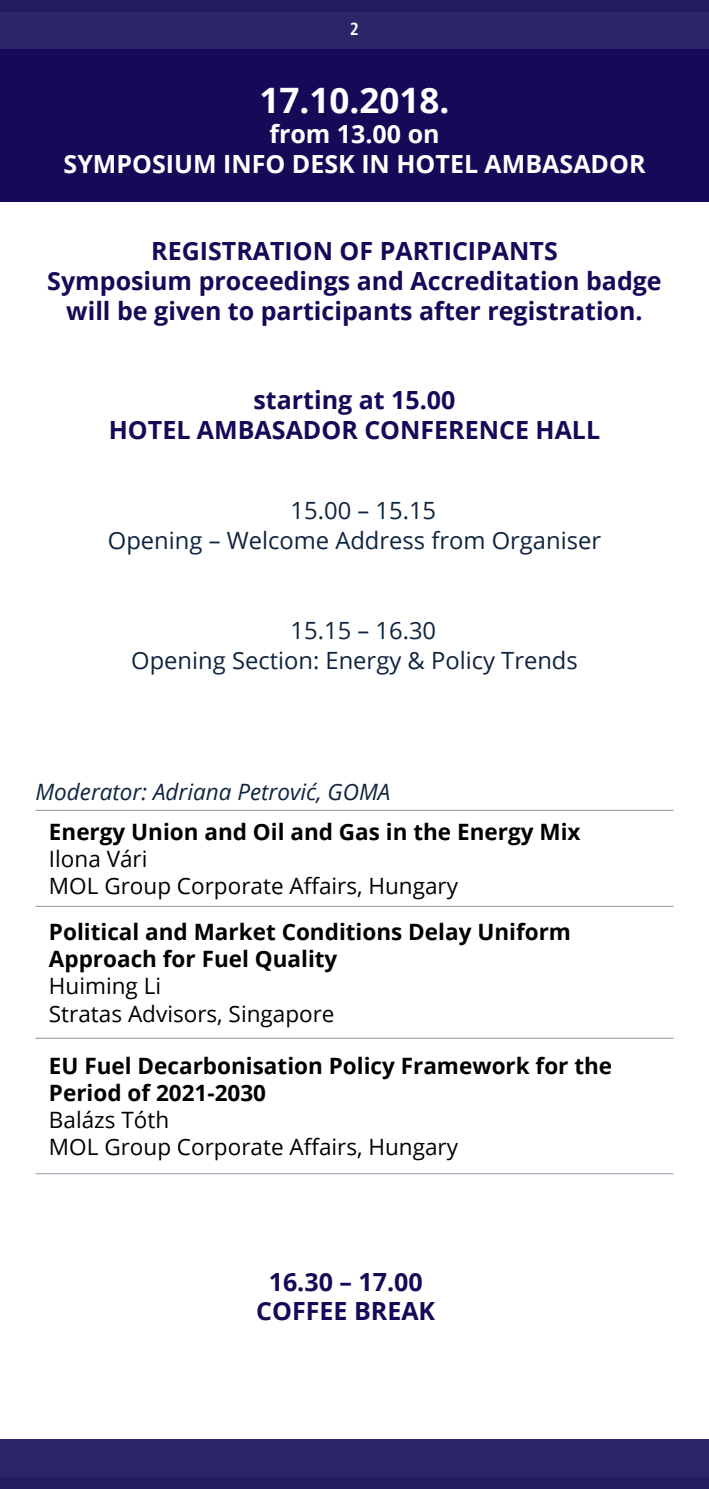
<style>
.page{position:relative;width:709px;height:1489px;background:#fff}
.page>*{position:absolute;margin:0;border:0;box-sizing:border-box;transform-origin:0 0}
.t1{font:700 35px "Open Sans";color:#fff}
.t2{font:700 25px/30px "Open Sans";color:#150958;text-align:center}
.t3{font:700 25px/30px "Open Sans";color:#fff;text-align:center}
.t4{font:23.75px/30px "Open Sans";color:#0f243e}
.t5{font:700 22.5px/27px "Open Sans";color:#000}
.t6{font:22.5px/27px "Open Sans";color:#000}
.t7{font:italic 22.5px "Open Sans";color:#0f243e}
.t8{font:700 condensed 17.5px "Frutiger LT Std";color:#fff}
</style>
<div class="page">
<div style="left:0;top:12px;width:709px;height:38px;background:#2c2567"></div>
<div style="left:0;top:0;width:709px;height:12px;background:#221b60"></div>
<div style="left:0;top:1439px;width:709px;height:37px;background:#2c2567"></div>
<div style="left:0;top:1476px;width:709px;height:12px;background:#221b60"></div>
<div style="left:0;top:50px;width:709px;height:152px;background:#150958"></div>
<hr style="left:35px;top:809px;width:638px;height:1px;background:#939598">
<hr style="left:35px;top:905px;width:638px;height:1px;background:#939598">
<hr style="left:35px;top:1037px;width:638px;height:1px;background:#939598">
<hr style="left:35px;top:1173px;width:638px;height:1px;background:#929fb0">
<p class="t8" style="left:350px;top:19px;width:11px">2</p>
<h1 class="t1" style="left:259px;top:76px;width:191px">17.10.2018.</h1>
<p class="t3" style="left:64px;top:118px;width:583px">from 13.00 on<br>SYMPOSIUM INFO DESK IN HOTEL AMBASADOR</p>
<p class="t2" style="left:47px;top:235px;width:616px">REGISTRATION OF PARTICIPANTS<br>Symposium proceedings and Accreditation badge will be given to participants after registration.</p>
<p class="t2" style="left:109px;top:384px;width:493px">starting at 15.00<br>HOTEL AMBASADOR CONFERENCE HALL</p>
<p class="t4" style="left:108px;top:494px;width:495px;text-indent:183px">15.00 – 15.15<br>Opening – Welcome Address from Organiser</p>
<p class="t4" style="left:131px;top:614px;width:448px;text-indent:159px">15.15 – 16.30<br>Opening Section: Energy &amp; Policy Trends</p>
<p class="t7" style="left:35px;top:776px;width:356px">Moderator: Adriana Petrović, GOMA</p>
<p class="t5" style="left:49px;top:817px;width:533px">Energy Union and Oil and Gas in the Energy Mix</p>
<p class="t6" style="left:49px;top:844px;width:411px">Ilona Vári<br>MOL Group Corporate Affairs, Hungary</p>
<p class="t5" style="left:49px;top:917px;width:523px">Political and Market Conditions Delay Uniform<br>Approach for Fuel Quality</p>
<p class="t6" style="left:49px;top:971px;width:287px;line-height:28px">Huiming Li<br>Stratas Advisors, Singapore</p>
<p class="t5" style="left:49px;top:1051px;width:564px">EU Fuel Decarbonisation Policy Framework for the<br>Period of 2021-2030</p>
<p class="t6" style="left:49px;top:1105px;width:411px">Balázs Tóth<br>MOL Group Corporate Affairs, Hungary</p>
<p class="t2" style="left:256px;top:1266px;width:180px">16.30 – 17.00<br>COFFEE BREAK</p>
</div>
